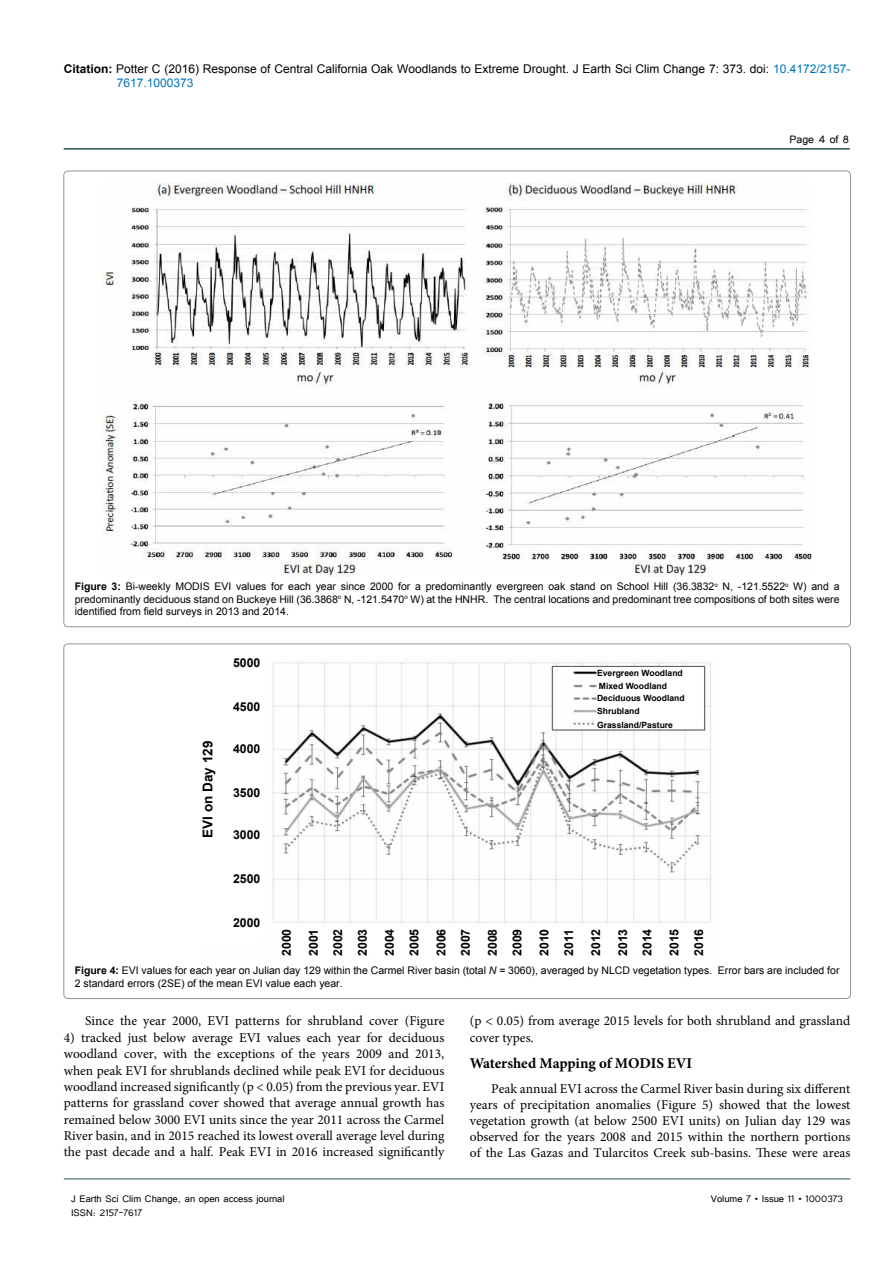
<style>
.page{position:relative;width:893px;height:1263px;background:#fff}
.page>*{position:absolute;margin:0;border:0;box-sizing:border-box;transform-origin:0 0}
.t1{font:700 15px "Minion Pro";letter-spacing:-.01em;color:#000}
.t2{font:13.5px/16.4px "Minion Pro";color:#000;text-align:justify}
.t3{font:700 13.5px "Arial";color:#000}
.t4{font:13.5px "Tunga";color:#000}
.t5{font:700 12.3px/24.6px "Arial";color:#000}
.t6{font:12px/14.4px "Arial";color:#000}
.t7{font:12px "Tunga";color:#000}
.t8{font:10.5px/12.6px "Arial";color:#000;text-align:justify}
.t9{font:700 8.55px/12.6px "Arial";color:#000}
.s1{font-weight:700}
.s2{color:#0072bc}
.s3{font-style:italic}
</style>
<div class="page">
<hr style="left:64px;top:148px;width:786px;height:2px;background:#265150">
<hr style="left:64px;top:1179px;width:786px;height:1px;background:#265150">
<img style="left:103px;top:182px;width:709px;height:395px">
<img style="left:272px;top:662px;width:439px;height:261px">
<div style="left:597px;top:668px;width:97px;height:60px;background:#fff"></div>
<p class="t6" style="left:117px;top:61px;width:735px;text-indent:-53px"><span class="s1">Citation:</span> Potter C (2016) Response of Central California Oak Woodlands to Extreme Drought. J Earth Sci Clim Change 7: 373. doi: <span class="s2">10.4172/2157-<br>7617.1000373</span></p>
<p class="t4" style="left:790px;top:131px;width:61px">Page 4 of 8</p>
<p class="t8" style="left:75px;top:580px;width:766px"><span class="s1">Figure 3:</span> Bi-weekly MODIS EVI values for each year since 2000 for a predominantly evergreen oak stand on School Hill (36.3832<sup>o</sup> N, -121.5522<sup>o</sup> W) and a predominantly deciduous stand on Buckeye Hill (36.3868<sup>o</sup> N, -121.5470<sup>o</sup> W) at the HNHR. The central locations and predominant tree compositions of both sites were identified from field surveys in 2013 and 2014.</p>
<p class="t3" style="left:199px;top:838px;width:98px;rotate:-90deg">EVI on Day 129</p>
<p class="t5" style="left:233px;top:651px;width:29px">5000</p>
<p class="t5" style="left:233px;top:695px;width:29px">4500</p>
<p class="t5" style="left:233px;top:737px;width:29px">4000</p>
<p class="t5" style="left:233px;top:781px;width:29px">3500</p>
<p class="t5" style="left:233px;top:823px;width:29px">3000</p>
<p class="t5" style="left:233px;top:867px;width:29px">2500</p>
<p class="t5" style="left:233px;top:911px;width:29px">2000</p>
<p class="t9" style="left:597px;top:667px;width:89px">Evergreen Woodland<br>Mixed Woodland<br>Deciduous Woodland</p>
<p class="t9" style="left:597px;top:705px;width:77px;line-height:13.4px">Shrubland<br>Grassland/Pasture</p>
<p class="t5" style="left:273px;top:956px;width:29px;line-height:27px;rotate:-90deg">2000<br>2001</p>
<p class="t5" style="left:326px;top:956px;width:29px;rotate:-90deg">2002<br>2003</p>
<p class="t5" style="left:378px;top:956px;width:29px;rotate:-90deg">2004<br>2005</p>
<p class="t5" style="left:429px;top:956px;width:29px;rotate:-90deg">2006<br>2007</p>
<p class="t5" style="left:481px;top:956px;width:29px;rotate:-90deg">2008<br>2009</p>
<p class="t5" style="left:532px;top:956px;width:29px;rotate:-90deg">2010<br>2011</p>
<p class="t5" style="left:583px;top:956px;width:29px;line-height:27px;rotate:-90deg">2012<br>2013</p>
<p class="t5" style="left:634px;top:956px;width:29px;line-height:27px;rotate:-90deg">2014<br>2015</p>
<p class="t5" style="left:687px;top:956px;width:29px;rotate:-90deg">2016</p>
<p class="t8" style="left:75px;top:964px;width:766px"><span class="s1">Figure 4:</span> EVI values for each year on Julian day 129 within the Carmel River basin (total <span class="s3">N</span> = 3060), averaged by NLCD vegetation types. Error bars are included for<br>2 standard errors (2SE) of the mean EVI value each year.</p>
<p class="t2" style="left:85px;top:1013px;width:361px">Since the year 2000, EVI patterns for shrubland cover (Figure</p>
<p class="t2" style="left:64px;top:1029px;width:382px">4) tracked just below average EVI values each year for deciduous woodland cover, with the exceptions of the years 2009 and 2013, when peak EVI for shrublands declined while peak EVI for deciduous woodland increased significantly (p &lt; 0.05) from the previous year. EVI patterns for grassland cover showed that average annual growth has remained below 3000 EVI units since the year 2011 across the Carmel River basin, and in 2015 reached its lowest overall average level during the past decade and a half. Peak EVI in 2016 increased significantly</p>
<p class="t2" style="left:470px;top:1013px;width:382px">(p &lt; 0.05) from average 2015 levels for both shrubland and grassland cover types.</p>
<p class="t1" style="left:470px;top:1053px;width:224px">Watershed Mapping of MODIS EVI</p>
<p class="t2" style="left:470px;top:1080px;width:382px;text-indent:21px">Peak annual EVI across the Carmel River basin during six different years of precipitation anomalies (Figure 5) showed that the lowest vegetation growth (at below 2500 EVI units) on Julian day 129 was observed for the years 2008 and 2015 within the northern portions of the Las Gazas and Tularcitos Creek sub-basins. These were areas</p>
<p class="t7" style="left:71px;top:1190px;width:215px">J Earth Sci Clim Change, an open access journal</p>
<p class="t7" style="left:711px;top:1190px;width:134px">Volume 7 • Issue 11 • 1000373</p>
<p class="t7" style="left:71px;top:1205px;width:73px">ISSN: 2157-7617</p>
</div>
